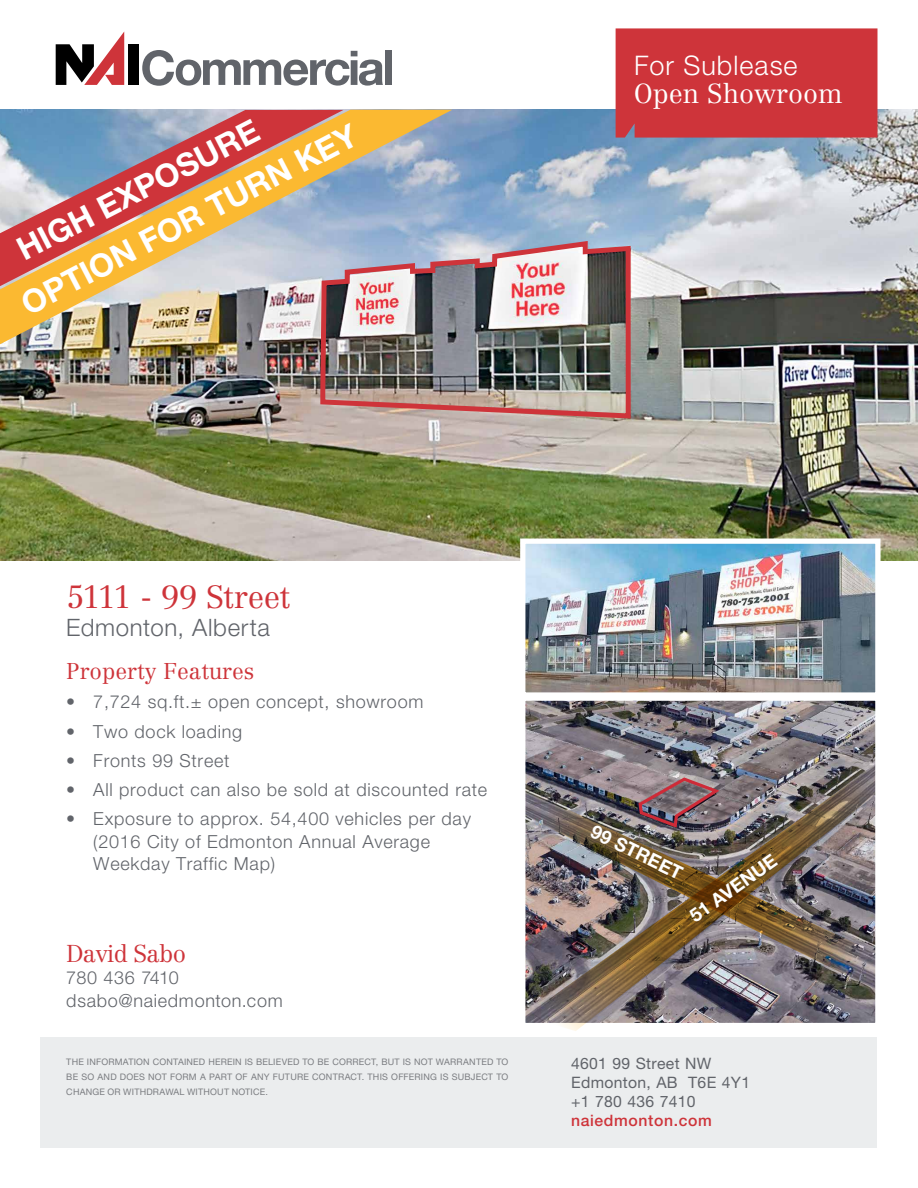
<style>
.page{position:relative;width:918px;height:1188px;background:#fff}
.page>*{position:absolute;margin:0;border:0;box-sizing:border-box;transform-origin:0 0}
.t1{font:700 32.1px "Helvetica Neue LT Std";color:#fff}
.t2{font:300 31.5px "Centennial LT Std";letter-spacing:-.025em;color:#ce343a}
.t3{font:300 27px "Centennial LT Std";color:#fff}
.t4{font:300 27px "Helvetica Neue LT Std";letter-spacing:.035em;color:#fff}
.t5{font:300 24px "Helvetica Neue LT Std";letter-spacing:.025em;color:#61646a}
.t6{font:300 24px "Centennial LT Std";letter-spacing:-.03em;color:#ce343a}
.t7{font:300 22.5px "Centennial LT Std";color:#ce343a}
.t8{font:700 18.9px "Helvetica Neue LT Std";color:#fff}
.t9{font:300 18px/22.5px "Helvetica Neue LT Std";letter-spacing:.04em;color:#61646a}
.t10{font:15.75px/18.9px "Helvetica Neue LT Std";letter-spacing:.02em;color:#61646a}
.t11{font:500 15.75px "Helvetica Neue LT Std";letter-spacing:.04em;color:#ce343a}
.t12{font:9px/15px "Helvetica Neue LT Std";letter-spacing:.02em;color:#7b7d81;text-align:justify}
</style>
<div class="page">
<img style="left:0;top:110px;width:918px;height:450px">
<div style="left:128px;top:44px;width:11px;height:41px;background:#000"></div>
<svg style="left:56px;top:32px;width:68px;height:53px"></svg>
<svg style="left:142px;top:50px;width:241px;height:36px"></svg>
<div style="left:385px;top:51px;width:6px;height:34px;background:#61646a"></div>
<div style="left:616px;top:28px;width:262px;height:110px;background:#ce343a"></div>
<img style="left:526px;top:702px;width:349px;height:64px">
<div style="left:520px;top:696px;width:361px;height:332px;border:5px solid #fff"></div>
<img style="left:526px;top:545px;width:349px;height:147px">
<div style="left:520px;top:539px;width:361px;height:159px;border:5px solid #fff"></div>
<div style="left:40px;top:1037px;width:838px;height:111px;background:#ebedee"></div>
<img style="left:318px;top:238px;width:315px;height:183px">
<img style="left:0;top:110px;width:452px;height:234px">
<img style="left:525px;top:766px;width:351px;height:265px">
<h1 class="t1" style="left:10px;top:233px;width:269px;rotate:-27deg">HIGH EXPOSURE</h1>
<h1 class="t1" style="left:15px;top:289px;width:375px;rotate:-28deg">OPTION FOR TURN KEY</h1>
<h3 class="t4" style="left:634px;top:48px;width:165px">For Sublease</h3>
<h3 class="t3" style="left:634px;top:78px;width:210px">Open Showroom</h3>
<h2 class="t2" style="left:66px;top:578px;width:225px">5111 - 99 Street</h2>
<h3 class="t5" style="left:66px;top:613px;width:205px">Edmonton, Alberta</h3>
<p class="t7" style="left:66px;top:658px;width:189px">Property Features</p>
<p class="t9" style="left:66px;top:690px;width:359px">• 7,724 sq.ft.± open concept, showroom</p>
<p class="t9" style="left:66px;top:720px;width:177px">• Two dock loading</p>
<p class="t9" style="left:66px;top:749px;width:165px">• Fronts 99 Street</p>
<p class="t9" style="left:66px;top:778px;width:422px">• All product can also be sold at discounted rate</p>
<p class="t9" style="left:93px;top:807px;width:379px;text-indent:-27px">• Exposure to approx. 54,400 vehicles per day (2016 City of Edmonton Annual Average<br>Weekday Traffic Map)</p>
<h3 class="t6" style="left:66px;top:939px;width:121px">David Sabo</h3>
<p class="t9" style="left:66px;top:966px;width:218px">780 436 7410 dsabo@naiedmonton.com</p>
<p class="t12" style="left:66px;top:1054px;width:444px">THE INFORMATION CONTAINED HEREIN IS BELIEVED TO BE CORRECT, BUT IS NOT WARRANTED TO BE SO AND DOES NOT FORM A PART OF ANY FUTURE CONTRACT. THIS OFFERING IS SUBJECT TO CHANGE OR WITHDRAWAL WITHOUT NOTICE.</p>
<p class="t8" style="left:597px;top:820px;width:101px;rotate:26deg">99 STREET</p>
<p class="t8" style="left:685px;top:908px;width:104px;rotate:-36deg">51 AVENUE</p>
<p class="t10" style="left:571px;top:1054px;width:181px">4601 99 Street NW<br>Edmonton, AB T6E 4Y1 +1 780 436 7410</p>
<p class="t11" style="left:571px;top:1111px;width:142px">naiedmonton.com</p>
</div>
